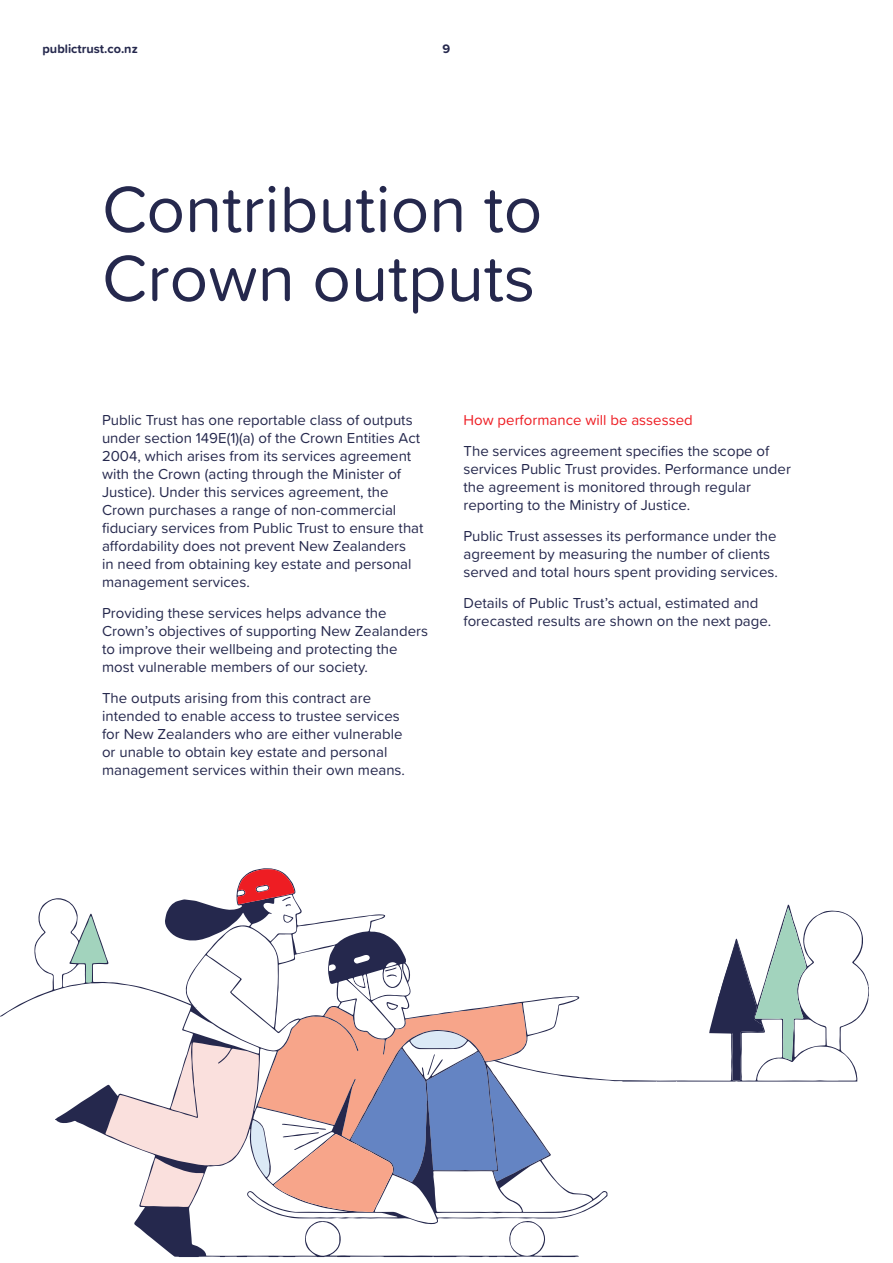
<style>
.page{position:relative;width:893px;height:1263px;background:#fff}
.page>*{position:absolute;margin:0;border:0;box-sizing:border-box;transform-origin:0 0}
.t1{font:67.5px/69px "Proxima Soft";color:#25284d}
.t2{font:15px/18px "Proxima Soft";color:#25284d}
.t3{font:15px "Proxima Soft";color:#ee1d23}
.t4{font:700 12.75px "Proxima Soft";color:#25284d}
</style>
<div class="page">
<svg style="left:607px;top:904px;width:262px;height:177px"></svg>
<svg style="left:134px;top:868px;width:473px;height:389px"></svg>
<svg style="left:0;top:869px;width:550px;height:343px"></svg>
<svg style="left:709px;top:907px;width:97px;height:173px"></svg>
<p class="t4" style="left:43px;top:39px;width:97px">publictrust.co.nz</p>
<p class="t4" style="left:443px;top:39px;width:9px">9</p>
<h1 class="t1" style="left:102px;top:172px;width:442px">Contribution to<br>Crown outputs</h1>
<p class="t2" style="left:102px;top:410px;width:323px">Public Trust has one reportable class of outputs under section 149E(1)(a) of the Crown Entities Act 2004, which arises from its services agreement with the Crown (acting through the Minister of Justice). Under this services agreement, the Crown purchases a range of non-commercial fiduciary services from Public Trust to ensure that affordability does not prevent New Zealanders<br>in need from obtaining key estate and personal management services.</p>
<p class="t2" style="left:102px;top:603px;width:328px">Providing these services helps advance the Crown’s objectives of supporting New Zealanders to improve their wellbeing and protecting the most vulnerable members of our society.</p>
<p class="t2" style="left:102px;top:688px;width:304px">The outputs arising from this contract are intended to enable access to trustee services for New Zealanders who are either vulnerable or unable to obtain key estate and personal management services within their own means.</p>
<p class="t3" style="left:463px;top:409px;width:231px">How performance will be assessed</p>
<p class="t2" style="left:463px;top:441px;width:329px">The services agreement specifies the scope of services Public Trust provides. Performance under the agreement is monitored through regular reporting to the Ministry of Justice.</p>
<p class="t2" style="left:463px;top:526px;width:316px">Public Trust assesses its performance under the agreement by measuring the number of clients served and total hours spent providing services.</p>
<p class="t2" style="left:463px;top:593px;width:309px">Details of Public Trust’s actual, estimated and forecasted results are shown on the next page.</p>
</div>
